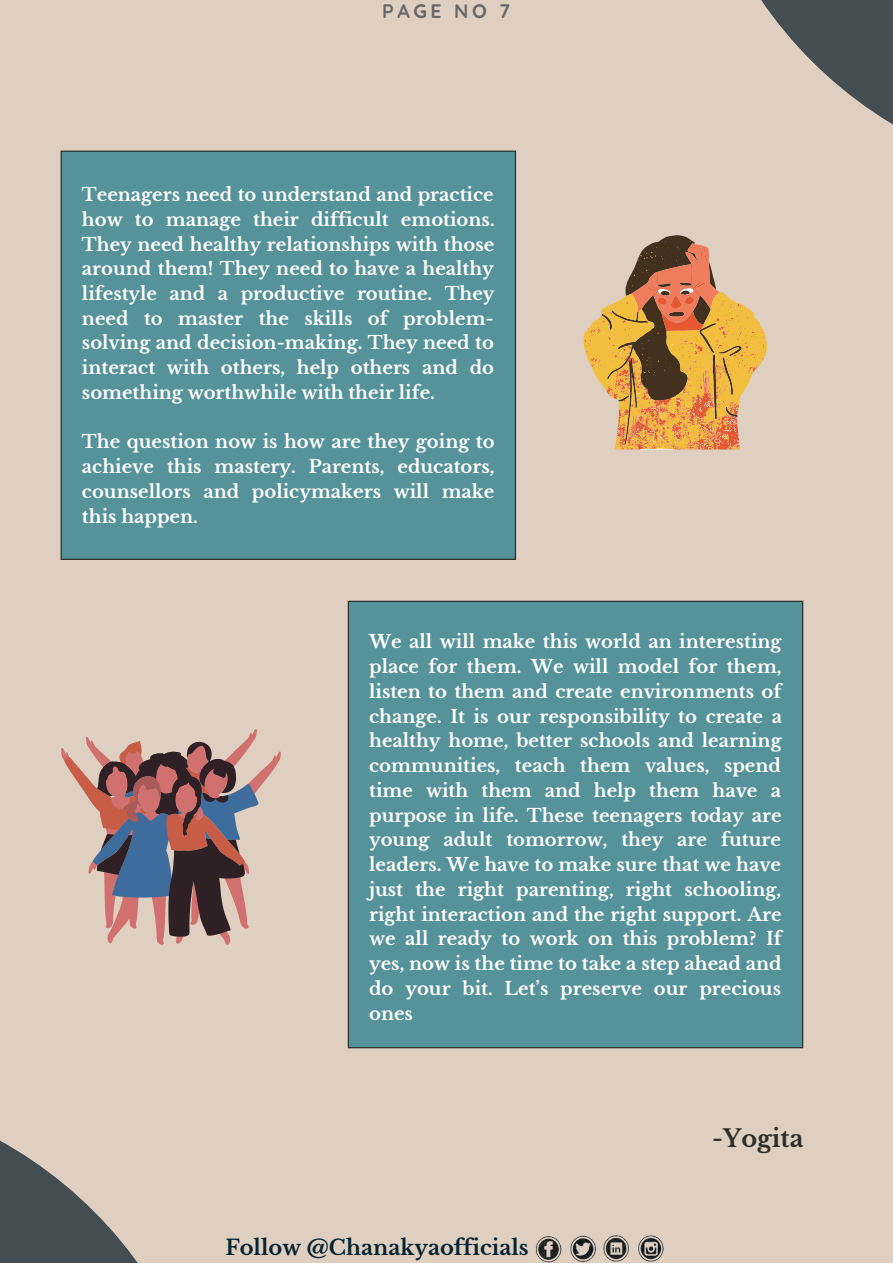
<style>
.page{position:relative;width:893px;height:1264px;background:#fff}
.page>*{position:absolute;margin:0;border:0;box-sizing:border-box;transform-origin:0 0}
.t1{font:700 24px "Libre Baskerville";color:#2e2e2a}
.t2{font:700 21px "Libre Baskerville";color:#052432}
.t3{font:700 19.5px "Quicksand";letter-spacing:.18em;color:#666}
.t4{font:700 18px/24.8px "Libre Baskerville";color:#fff;text-align:justify}
</style>
<div class="page">
<div style="left:0;top:0;width:892px;height:1262px;background:#dfcfc1"></div>
<svg style="left:0;top:1140px;width:137px;height:122px"></svg>
<svg style="left:761px;top:0;width:131px;height:124px"></svg>
<img style="left:535px;top:1235px;width:129px;height:27px">
<div style="left:61px;top:151px;width:454px;height:408px;background:#55929a"></div>
<hr style="left:61px;top:152px;width:1px;height:406px;background:#2e2e2a">
<hr style="left:515px;top:152px;width:1px;height:406px;background:#2e2e2a">
<hr style="left:62px;top:558px;width:453px;height:2px;background:#2e2e2a">
<hr style="left:62px;top:151px;width:453px;height:1px;background:#2e2e2a">
<div style="left:348px;top:601px;width:454px;height:446px;background:#55929a"></div>
<hr style="left:348px;top:602px;width:1px;height:445px;background:#2e2e2a">
<hr style="left:802px;top:602px;width:1px;height:445px;background:#2e2e2a">
<hr style="left:349px;top:1047px;width:453px;height:1px;background:#2e2e2a">
<hr style="left:349px;top:600px;width:453px;height:2px;background:#2e2e2a">
<svg style="left:583px;top:235px;width:183px;height:214px"></svg>
<svg style="left:61px;top:729px;width:220px;height:215px"></svg>
<p class="t3" style="left:382px;top:-1px;width:130px">PAGE NO 7</p>
<p class="t4" style="left:82px;top:182px;width:414px">Teenagers need to understand and practice how to manage their difficult emotions.<br>They need healthy relationships with those around them! They need to have a healthy lifestyle and a productive routine. They need to master the skills of problem&shy;solving and decision-making. They need to interact with others, help others and do something worthwhile with their life.</p>
<p class="t4" style="left:82px;top:430px;width:414px">The question now is how are they going to achieve this mastery. Parents, educators, counsellors and policymakers will make this happen.</p>
<p class="t4" style="left:369px;top:629px;width:414px">We all will make this world an interesting place for them. We will model for them, listen to them and create environments of change. It is our responsibility to create a healthy home, better schools and learning communities, teach them values, spend time with them and help them have a purpose in life. These teenagers today are young adult tomorrow, they are future leaders. We have to make sure that we have just the right parenting, right schooling, right interaction and the right support. Are we all ready to work on this problem? If yes, now is the time to take a step ahead and do your bit. Let’s preserve our precious ones</p>
<p class="t2" style="left:225px;top:1234px;width:305px">Follow @Chanakyaofficials</p>
<h1 class="t1" style="left:712px;top:1123px;width:93px">-Yogita</h1>
</div>
